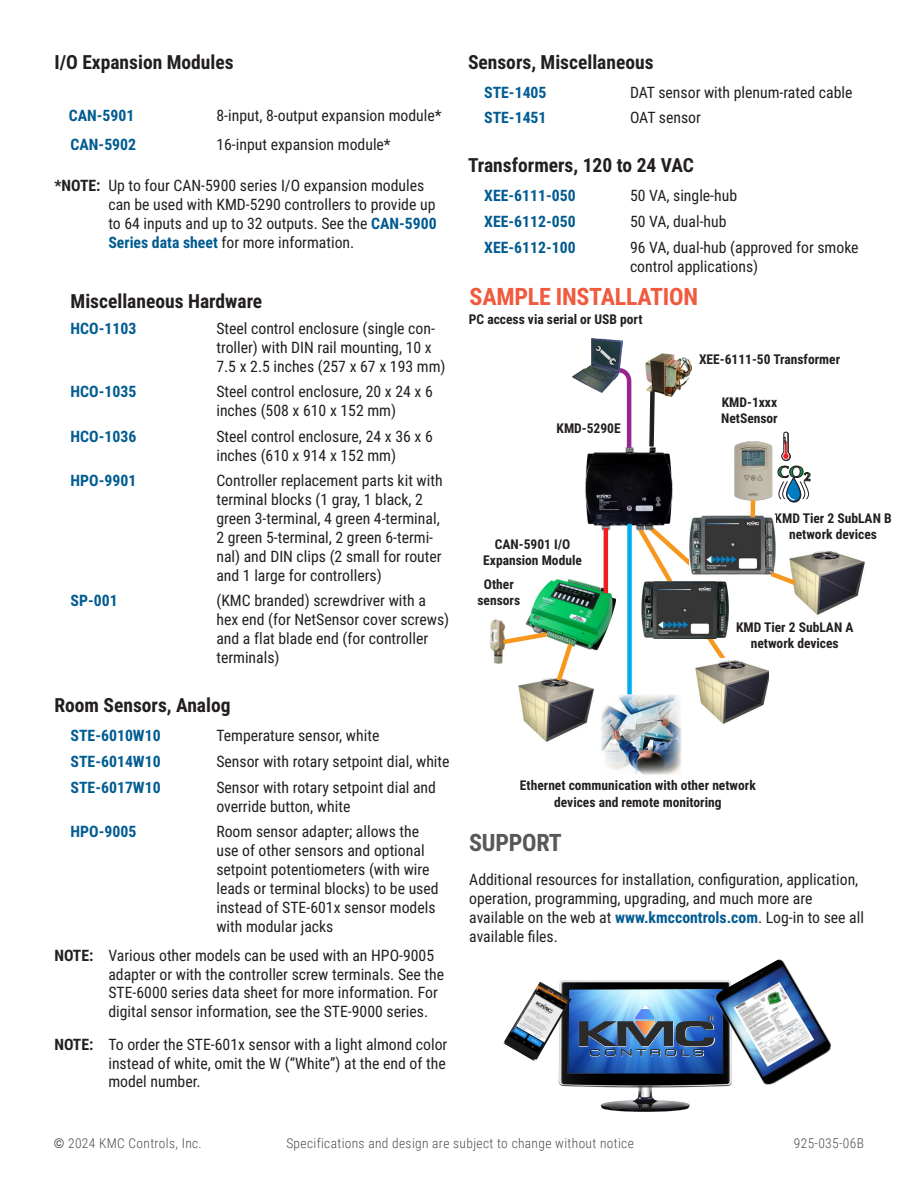
<style>
.page{position:relative;width:918px;height:1188px;background:#fff}
.page>*{position:absolute;margin:0;border:0;box-sizing:border-box;transform-origin:0 0}
.Heading_1_-_Gray{font:700 24px "Roboto Condensed";letter-spacing:-.01em;color:#f05a3e}
.Heading_1_-_Gray-2{font:700 24px "Roboto Condensed";letter-spacing:-.01em;color:#57585a}
.Heading_2{font:700 19.5px "Roboto Condensed";color:#231f20}
.Spec_Ranges{font:700 19.5px "Roboto Condensed";color:#231f20}
.Spec_Ranges-2{font:15.75px/18.9px "Roboto Condensed";color:#231f20}
.Body_Text{font:15.75px/18.9px "Roboto Condensed";color:#231f20}
.NOTE{font:15.75px/18.9px "Roboto Condensed";color:#231f20}
.Spec_Ranges-3{font:700 15.75px "Roboto Condensed";color:#005b91}
.Heading_2-2{font:15.75px "Roboto Condensed";color:#231f20}
.Heading_2-3{font:700 15.75px "Roboto Condensed";color:#005b91}
.Captions{font:700 13.5px/16.2px "Roboto Condensed";color:#231f20;text-align:center}
.Footer_Centered{font:300 13.5px "Roboto Condensed";letter-spacing:.025em;color:#4b4c4d}
.t1{font:13.5px "Roboto Condensed";color:#4b4c4d}
.s1{font-weight:700}
.s2{font-weight:700;color:#005b91}
.s3{font-weight:400}
</style>
<div class="page">
<svg style="left:707px;top:639px;width:19px;height:19px"></svg>
<svg style="left:638px;top:531px;width:62px;height:51px"></svg>
<img style="left:572px;top:339px;width:51px;height:51px">
<svg style="left:596px;top:346px;width:36px;height:97px"></svg>
<img style="left:601px;top:694px;width:81px;height:81px">
<img style="left:518px;top:683px;width:76px;height:59px">
<div style="left:786px;top:478px;width:15px;height:24px;border:1px solid #231f20;border-radius:7px"></div>
<svg style="left:778px;top:431px;width:32px;height:70px"></svg>
<img style="left:490px;top:619px;width:16px;height:45px">
<img style="left:734px;top:442px;width:38px;height:59px">
<img style="left:525px;top:578px;width:91px;height:73px">
<img style="left:789px;top:551px;width:76px;height:64px">
<img style="left:585px;top:443px;width:88px;height:88px">
<img style="left:558px;top:980px;width:152px;height:132px">
<img style="left:710px;top:959px;width:122px;height:128px">
<img style="left:733px;top:982px;width:81px;height:85px">
<img style="left:572px;top:1007px;width:150px;height:51px">
<img style="left:579px;top:1009px;width:135px;height:47px">
<img style="left:503px;top:982px;width:69px;height:80px">
<img style="left:510px;top:988px;width:57px;height:65px">
<hr style="left:604px;top:528px;width:4px;height:65px;background:#ee1f23">
<svg style="left:498px;top:629px;width:78px;height:57px"></svg>
<img style="left:689px;top:516px;width:87px;height:58px">
<img style="left:642px;top:582px;width:86px;height:57px">
<img style="left:695px;top:660px;width:74px;height:64px">
<div style="left:627px;top:524px;width:5px;height:170px;background:#00aeef"></div>
<svg style="left:766px;top:568px;width:35px;height:21px"></svg>
<hr style="left:751px;top:500px;width:4px;height:17px;background:#f7971d">
<img style="left:646px;top:354px;width:45px;height:42px">
<svg style="left:647px;top:387px;width:10px;height:64px"></svg>
<p class="Heading_2" style="left:54px;top:48px;width:181px">I/O Expansion Modules</p>
<p class="Heading_2-3" style="left:69px;top:105px;width:67px">CAN-5901</p>
<p class="Heading_2-2" style="left:217px;top:105px;width:227px">8-input, 8-output expansion module*</p>
<p class="Spec_Ranges-3" style="left:71px;top:134px;width:67px">CAN-5902</p>
<p class="Spec_Ranges-2" style="left:216px;top:135px;width:176px">16-input expansion module*</p>
<p class="Body_Text" style="left:108px;top:176px;width:330px;text-indent:-54px"><span class="s1">*NOTE:</span> Up to four CAN-5900 series I/O expansion modules can be used with KMD-5290 controllers to provide up to 64 inputs and up to 32 outputs. See the <span class="s2">CAN-5900<br>Series data sheet</span> for more information.</p>
<p class="Spec_Ranges" style="left:71px;top:288px;width:193px">Miscellaneous Hardware</p>
<p class="Spec_Ranges-3" style="left:71px;top:317px;width:67px">HCO-1103</p>
<p class="Spec_Ranges-2" style="left:216px;top:318px;width:231px">Steel control enclosure (single con&shy;troller) with DIN rail mounting, 10 x<br>7.5 x 2.5 inches (257 x 67 x 193 mm)</p>
<p class="Spec_Ranges-3" style="left:71px;top:381px;width:67px">HCO-1035</p>
<p class="Spec_Ranges-2" style="left:216px;top:382px;width:218px">Steel control enclosure, 20 x 24 x 6 inches (508 x 610 x 152 mm)</p>
<p class="Spec_Ranges-3" style="left:71px;top:425px;width:67px">HCO-1036</p>
<p class="Spec_Ranges-2" style="left:216px;top:426px;width:218px">Steel control enclosure, 24 x 36 x 6 inches (610 x 914 x 152 mm)</p>
<p class="Spec_Ranges-3" style="left:71px;top:470px;width:67px">HPO-9901</p>
<p class="Spec_Ranges-2" style="left:216px;top:471px;width:228px">Controller replacement parts kit with terminal blocks (1 gray, 1 black, 2 green 3-terminal, 4 green 4-terminal, 2 green 5-terminal, 2 green 6-termi&shy;nal) and DIN clips (2 small for router and 1 large for controllers)</p>
<p class="Spec_Ranges-3" style="left:71px;top:590px;width:49px">SP-001</p>
<p class="Spec_Ranges-2" style="left:216px;top:591px;width:234px">(KMC branded) screwdriver with a hex end (for NetSensor cover screws) and a flat blade end (for controller terminals)</p>
<p class="Heading_2" style="left:54px;top:692px;width:178px">Room Sensors, Analog</p>
<p class="Spec_Ranges-3" style="left:71px;top:725px;width:92px">STE-6010W10</p>
<p class="Spec_Ranges-2" style="left:216px;top:726px;width:164px">Temperature sensor, white</p>
<p class="Spec_Ranges-3" style="left:71px;top:750px;width:92px">STE-6014W10</p>
<p class="Spec_Ranges-2" style="left:216px;top:751px;width:235px">Sensor with rotary setpoint dial, white</p>
<p class="Spec_Ranges-3" style="left:71px;top:776px;width:92px">STE-6017W10</p>
<p class="Spec_Ranges-2" style="left:216px;top:777px;width:221px">Sensor with rotary setpoint dial and override button, white</p>
<p class="Spec_Ranges-3" style="left:71px;top:821px;width:67px">HPO-9005</p>
<p class="Spec_Ranges-2" style="left:216px;top:822px;width:224px">Room sensor adapter; allows the use of other sensors and optional setpoint potentiometers (with wire leads or terminal blocks) to be used instead of STE-601x sensor models with modular jacks</p>
<p class="NOTE" style="left:108px;top:945px;width:337px;text-indent:-54px"><span class="s1">NOTE:</span> Various other models can be used with an HPO-9005 adapter or with the controller screw terminals. See the STE-6000 series data sheet for more information. For digital sensor information, see the STE-9000 series.</p>
<p class="NOTE" style="left:108px;top:1034px;width:341px;text-align:justify;text-indent:-54px"><span class="s1">NOTE:</span> To order the STE-601x sensor with a light almond color instead of white, omit the W (“White”) at the end of the model number.</p>
<p class="Heading_2" style="left:468px;top:48px;width:187px">Sensors, Miscellaneous</p>
<p class="Spec_Ranges-3" style="left:484px;top:81px;width:64px">STE-1405</p>
<p class="Spec_Ranges-2" style="left:630px;top:82px;width:224px">DAT sensor with plenum-rated cable</p>
<p class="Spec_Ranges-3" style="left:484px;top:107px;width:64px">STE-1451</p>
<p class="Spec_Ranges-2" style="left:630px;top:108px;width:72px">OAT sensor</p>
<p class="Heading_2" style="left:468px;top:152px;width:228px">Transformers, 120 to 24 VAC</p>
<p class="Spec_Ranges-3" style="left:484px;top:185px;width:93px">XEE-6111-050</p>
<p class="Spec_Ranges-2" style="left:630px;top:186px;width:109px">50 VA, single-hub</p>
<p class="Spec_Ranges-3" style="left:484px;top:210px;width:93px">XEE-6112-050</p>
<p class="Spec_Ranges-2" style="left:630px;top:211px;width:98px">50 VA, dual-hub</p>
<p class="Spec_Ranges-3" style="left:484px;top:236px;width:93px">XEE-6112-100</p>
<p class="Spec_Ranges-2" style="left:630px;top:237px;width:230px">96 VA, dual-hub (approved for smoke control applications)</p>
<p class="Captions" style="left:469px;top:311px;width:175px">PC access via serial or USB port</p>
<p class="Heading_1_-_Gray" style="left:470px;top:280px;width:230px">SAMPLE INSTALLATION</p>
<p class="Captions" style="left:557px;top:420px;width:66px">KMD-5290E</p>
<p class="Captions" style="left:483px;top:535px;width:100px">CAN-5901 I/O<br>Expansion Module</p>
<p class="Captions" style="left:478px;top:575px;width:44px">Other sensors</p>
<p class="Captions" style="left:699px;top:351px;width:143px">XEE-6111-50 Transformer</p>
<p class="Captions" style="left:721px;top:393px;width:58px;text-align:left">KMD-1xxx<br>NetSensor</p>
<p class="Captions" style="left:775px;top:509px;width:118px">KMD Tier 2 SubLAN B network devices</p>
<p class="Captions" style="left:736px;top:619px;width:119px">KMD Tier 2 SubLAN A network devices</p>
<p class="Captions" style="left:520px;top:777px;width:237px">Ethernet communication with other network devices and remote monitoring</p>
<p class="Heading_1_-_Gray-2" style="left:469px;top:826px;width:94px">SUPPORT</p>
<p class="Body_Text" style="left:469px;top:870px;width:396px">Additional resources for installation, configuration, application, operation, programming, upgrading, and much more are available on the web at <span class="s2">www.kmccontrols.com</span>. Log-in to see all available files.</p>
<p class="t1" style="left:455px;top:1132px;width:8px">4</p>
<p class="Footer_Centered" style="left:54px;top:1134px;width:150px"><span class="s3">©</span> 2024 KMC Controls, Inc.</p>
<p class="Footer_Centered" style="left:286px;top:1134px;width:349px">Specifications and design are subject to change without notice</p>
<p class="Footer_Centered" style="left:794px;top:1134px;width:72px">925-035-06B</p>
</div>
